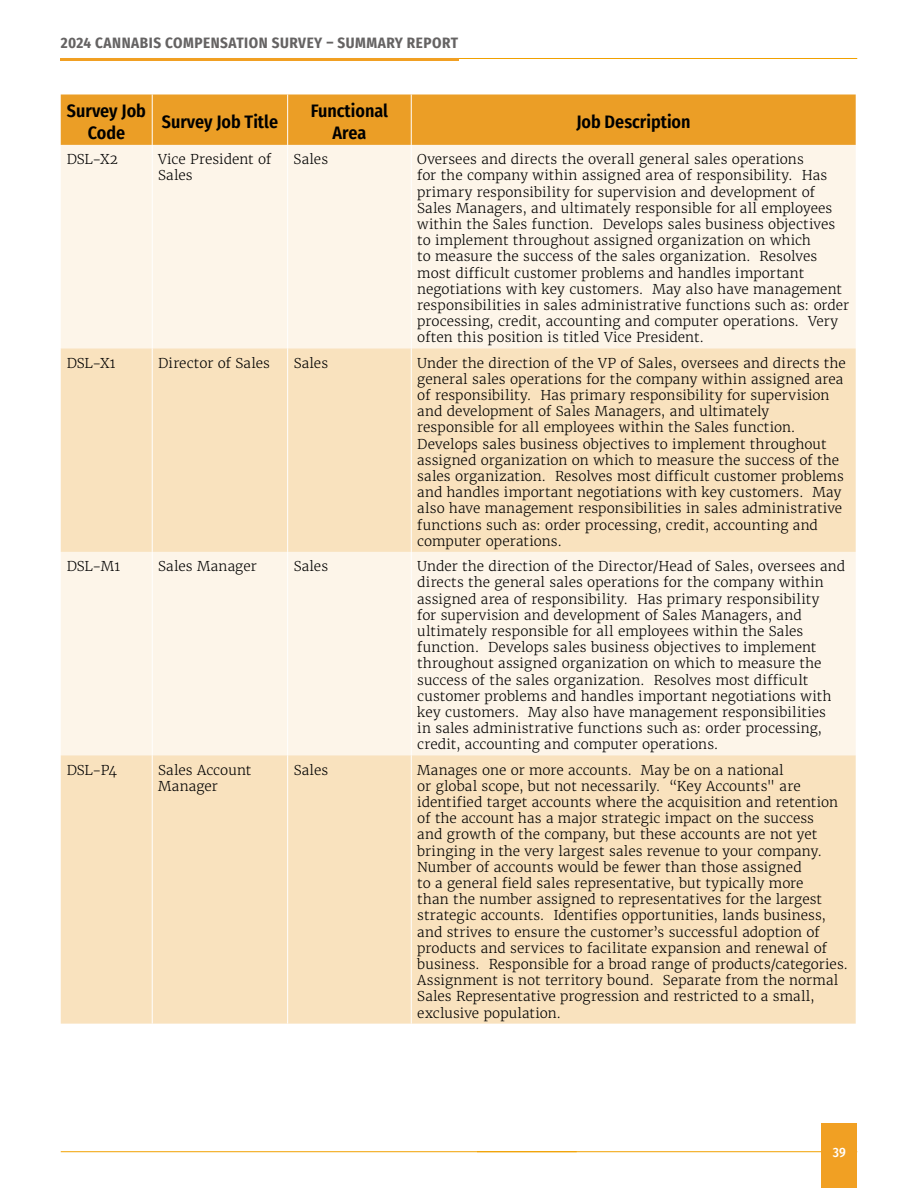
<style>
.page{position:relative;width:918px;height:1188px;background:#fff}
.page>*{position:absolute;margin:0;border:0;box-sizing:border-box;transform-origin:0 0}
.t1{font:600 18px/21.6px "Fira Sans Condensed";color:#000;text-align:center}
.t2{font:700 15px "Fira Sans Condensed";letter-spacing:.035em;color:#656363}
.t3{font:300 13.5px/16.2px "Merriweather";letter-spacing:.005em;color:#000}
.t4{font:500 13.5px "Fira Sans Condensed";color:#fff}
</style>
<div class="page">
<hr style="left:477px;top:1151px;width:380px;height:1px;background:#f1a100">
<hr style="left:61px;top:58px;width:796px;height:1px;background:#f1a100">
<hr style="left:61px;top:1151px;width:516px;height:1px;background:#f1a100">
<hr style="left:61px;top:59px;width:398px;height:2px;background:#f1a023">
<div style="left:821px;top:1123px;width:36px;height:65px;background:#f1a023"></div>
<div style="left:61px;top:94px;width:795px;height:51px;background:#eb9e26"></div>
<div style="left:61px;top:145px;width:795px;height:203px;background:#fdf5e9"></div>
<svg style="left:61px;top:348px;width:795px;height:676px;background:#fae7cb"></svg>
<hr style="left:152px;top:145px;width:1px;height:203px;background:#fff">
<hr style="left:287px;top:145px;width:1px;height:203px;background:#fff">
<hr style="left:411px;top:145px;width:1px;height:203px;background:#fff">
<hr style="left:152px;top:348px;width:1px;height:204px;background:#fff">
<hr style="left:287px;top:348px;width:1px;height:204px;background:#fff">
<hr style="left:411px;top:348px;width:1px;height:204px;background:#fff">
<hr style="left:152px;top:552px;width:1px;height:203px;background:#fff">
<hr style="left:287px;top:552px;width:1px;height:203px;background:#fff">
<hr style="left:411px;top:552px;width:1px;height:203px;background:#fff">
<hr style="left:152px;top:755px;width:1px;height:269px;background:#fff">
<hr style="left:287px;top:755px;width:1px;height:269px;background:#fff">
<hr style="left:411px;top:755px;width:1px;height:269px;background:#fff">
<hr style="left:152px;top:94px;width:1px;height:51px;background:#fff">
<hr style="left:287px;top:94px;width:1px;height:51px;background:#fff">
<hr style="left:411px;top:94px;width:1px;height:51px;background:#fff">
<p class="t2" style="left:61px;top:31px;width:399px">2024 CANNABIS COMPENSATION SURVEY – SUMMARY REPORT</p>
<h1 class="t1" style="left:67px;top:99px;width:81px">Survey Job<br>Code</h1>
<h1 class="t1" style="left:162px;top:110px;width:118px">Survey Job Title</h1>
<h1 class="t1" style="left:311px;top:99px;width:79px">Functional<br>Area</h1>
<h1 class="t1" style="left:576px;top:110px;width:116px">Job Description</h1>
<p class="t3" style="left:67px;top:151px;width:53px">DSL-X2</p>
<p class="t3" style="left:158px;top:151px;width:115px">Vice President of<br>Sales</p>
<p class="t3" style="left:294px;top:151px;width:36px">Sales</p>
<p class="t3" style="left:417px;top:151px;width:434px">Oversees and directs the overall general sales operations<br>for the company within assigned area of responsibility. Has primary responsibility for supervision and development of Sales Managers, and ultimately responsible for all employees within the Sales function. Develops sales business objectives to implement throughout assigned organization on which<br>to measure the success of the sales organization. Resolves most difficult customer problems and handles important negotiations with key customers. May also have management responsibilities in sales administrative functions such as: order processing, credit, accounting and computer operations. Very often this position is titled Vice President.</p>
<p class="t3" style="left:67px;top:355px;width:50px">DSL-X1</p>
<p class="t3" style="left:158px;top:355px;width:113px">Director of Sales</p>
<p class="t3" style="left:294px;top:355px;width:36px">Sales</p>
<p class="t3" style="left:417px;top:355px;width:430px">Under the direction of the VP of Sales, oversees and directs the general sales operations for the company within assigned area of responsibility. Has primary responsibility for supervision and development of Sales Managers, and ultimately responsible for all employees within the Sales function.<br>Develops sales business objectives to implement throughout assigned organization on which to measure the success of the sales organization. Resolves most difficult customer problems and handles important negotiations with key customers. May also have management responsibilities in sales administrative functions such as: order processing, credit, accounting and computer operations.</p>
<p class="t3" style="left:67px;top:558px;width:55px">DSL-M1</p>
<p class="t3" style="left:158px;top:558px;width:100px">Sales Manager</p>
<p class="t3" style="left:294px;top:558px;width:36px">Sales</p>
<p class="t3" style="left:417px;top:558px;width:429px">Under the direction of the Director/Head of Sales, oversees and directs the general sales operations for the company within assigned area of responsibility. Has primary responsibility<br>for supervision and development of Sales Managers, and ultimately responsible for all employees within the Sales function. Develops sales business objectives to implement throughout assigned organization on which to measure the success of the sales organization. Resolves most difficult customer problems and handles important negotiations with key customers. May also have management responsibilities<br>in sales administrative functions such as: order processing, credit, accounting and computer operations.</p>
<p class="t3" style="left:67px;top:762px;width:52px">DSL-P4</p>
<p class="t3" style="left:158px;top:762px;width:95px">Sales Account<br>Manager</p>
<p class="t3" style="left:294px;top:762px;width:36px">Sales</p>
<p class="t3" style="left:417px;top:762px;width:432px">Manages one or more accounts. May be on a national<br>or global scope, but not necessarily. “Key Accounts" are identified target accounts where the acquisition and retention of the account has a major strategic impact on the success<br>and growth of the company, but these accounts are not yet bringing in the very largest sales revenue to your company.<br>Number of accounts would be fewer than those assigned<br>to a general field sales representative, but typically more<br>than the number assigned to representatives for the largest strategic accounts. Identifies opportunities, lands business, and strives to ensure the customer’s successful adoption of products and services to facilitate expansion and renewal of business. Responsible for a broad range of products/categories.<br>Assignment is not territory bound. Separate from the normal Sales Representative progression and restricted to a small, exclusive population.</p>
<p class="t4" style="left:833px;top:1141px;width:15px">39</p>
</div>
